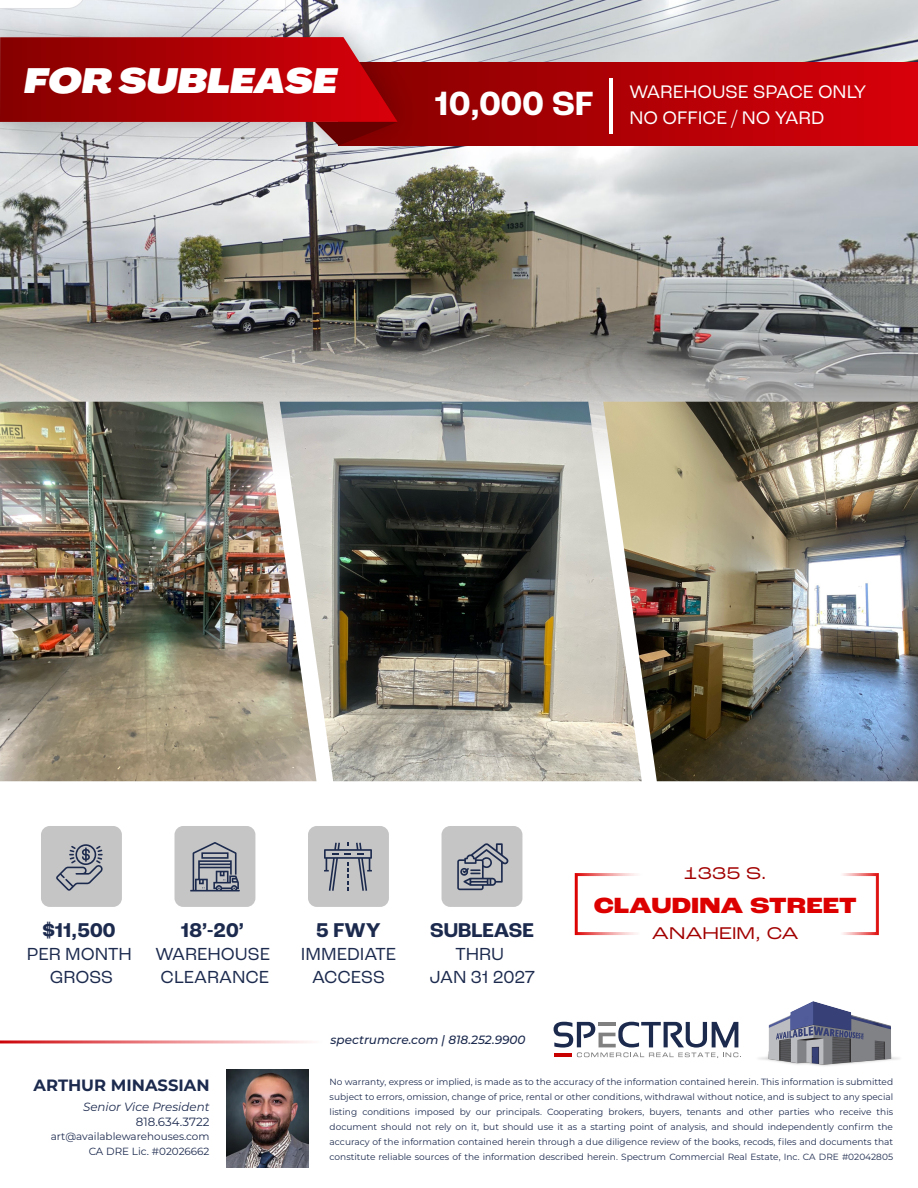
<style>
.page{position:relative;width:918px;height:1188px;background:#fff}
.page>*{position:absolute;margin:0;border:0;box-sizing:border-box;transform-origin:0 0}
.t1{font:700 35.25px "Roc Grotesk";color:#fff}
.t2{font:italic 900 expanded 34.5px "Agrandir";color:#fff}
.t3{font:800 expanded 23.1px "Roc Grotesk";color:#d00}
.t4{font:700 21px "Roc Grotesk";color:#1c2a4e}
.t5{font:19.2px/26.5px "Roc Grotesk";color:#fff}
.t6{font:18.3px/23.1px "Roc Grotesk";color:#1c2a4e;text-align:center}
.t7{font:expanded 17.85px "Roc Grotesk";color:#a20000}
.t8{font:700 16.35px "Montserrat";color:#1c2a4e}
.t9{font:italic 500 12px "Montserrat";color:#1c2a4e}
.t10{font:italic 11.85px "Montserrat";color:#1c2a4e}
.t11{font:11.85px "Montserrat";color:#1c2a4e}
.t12{font:10.35px/14.9px "Montserrat";color:#1c2a4e;text-align:right}
.t13{font:9px/15px "Montserrat";color:#1c2a4e;text-align:justify}
</style>
<div class="page">
<img style="left:0;top:0;width:918px;height:312px">
<svg style="left:438px;top:63px;width:480px;height:83px;background:#b60308"></svg>
<img style="left:0;top:0;width:438px;height:163px">
<svg style="left:0;top:37px;width:398px;height:109px;background:#af2b2e"></svg>
<svg style="left:554px;top:1022px;width:187px;height:36px"></svg>
<hr style="left:610px;top:78px;width:3px;height:56px;background:#fff">
<svg style="left:0;top:312px;width:918px;height:90px;background:#94928e"></svg>
<img style="left:0;top:402px;width:280px;height:379px">
<img style="left:642px;top:402px;width:276px;height:379px">
<img style="left:280px;top:402px;width:362px;height:379px">
<img style="left:226px;top:1069px;width:83px;height:99px">
<svg style="left:574px;top:873px;width:62px;height:63px"></svg>
<svg style="left:843px;top:873px;width:36px;height:63px"></svg>
<div style="left:41px;top:826px;width:81px;height:81px;background:#c5c5c5;border-radius:9px"></div>
<div style="left:175px;top:826px;width:80px;height:81px;background:#c5c5c5;border-radius:9px"></div>
<div style="left:308px;top:826px;width:81px;height:81px;background:#c5c5c5;border-radius:9px"></div>
<div style="left:442px;top:826px;width:80px;height:81px;background:#c5c5c5;border-radius:9px"></div>
<svg style="left:457px;top:843px;width:51px;height:47px"></svg>
<svg style="left:190px;top:842px;width:50px;height:49px"></svg>
<svg style="left:324px;top:843px;width:48px;height:48px"></svg>
<svg style="left:56px;top:844px;width:47px;height:47px"></svg>
<img style="left:758px;top:1002px;width:141px;height:64px">
<h2 class="t2" style="left:24px;top:59px;width:314px">FOR SUBLEASE</h2>
<h1 class="t1" style="left:435px;top:81px;width:160px">10,000 SF</h1>
<h3 class="t5" style="left:629px;top:78px;width:238px">WAREHOUSE SPACE ONLY<br>NO OFFICE / NO YARD</h3>
<h3 class="t7" style="left:684px;top:862px;width:85px">1335 S.</h3>
<h3 class="t3" style="left:594px;top:891px;width:265px">CLAUDINA STREET</h3>
<h3 class="t4" style="left:42px;top:917px;width:75px">$11,500</h3>
<h3 class="t7" style="left:652px;top:922px;width:148px">ANAHEIM, CA</h3>
<h3 class="t6" style="left:27px;top:943px;width:107px">PER MONTH<br>GROSS</h3>
<h3 class="t4" style="left:430px;top:917px;width:105px">SUBLEASE</h3>
<h3 class="t6" style="left:429px;top:943px;width:107px">THRU<br>JAN 31 2027</h3>
<h3 class="t4" style="left:181px;top:917px;width:64px">18’-20’</h3>
<h3 class="t6" style="left:156px;top:943px;width:116px;text-align:left">WAREHOUSE<br>CLEARANCE</h3>
<h3 class="t4" style="left:316px;top:917px;width:66px">5 FWY</h3>
<h3 class="t6" style="left:301px;top:943px;width:97px">IMMEDIATE<br>ACCESS</h3>
<h3 class="t8" style="left:34px;top:1073px;width:177px">ARTHUR MINASSIAN</h3>
<h3 class="t10" style="left:83px;top:1098px;width:128px">Senior Vice President</h3>
<h3 class="t11" style="left:136px;top:1113px;width:75px">818.634.3722</h3>
<p class="t12" style="left:51px;top:1129px;width:160px">art@availablewarehouses.com<br>CA DRE Lic. #02026662</p>
<h3 class="t9" style="left:331px;top:1032px;width:196px">spectrumcre.com | 818.252.9900</h3>
<p class="t13" style="left:330px;top:1074px;width:565px">No warranty, express or implied, is made as to the accuracy of the information contained herein. This information is submitted subject to errors, omission, change of price, rental or other conditions, withdrawal without notice, and is subject to any special listing conditions imposed by our principals. Cooperating brokers, buyers, tenants and other parties who receive this document should not rely on it, but should use it as a starting point of analysis, and should independently confirm the accuracy of the information contained herein through a due diligence review of the books, recods, files and documents that constitute reliable sources of the information described herein. Spectrum Commercial Real Estate, Inc. CA DRE #02042805</p>
</div>
